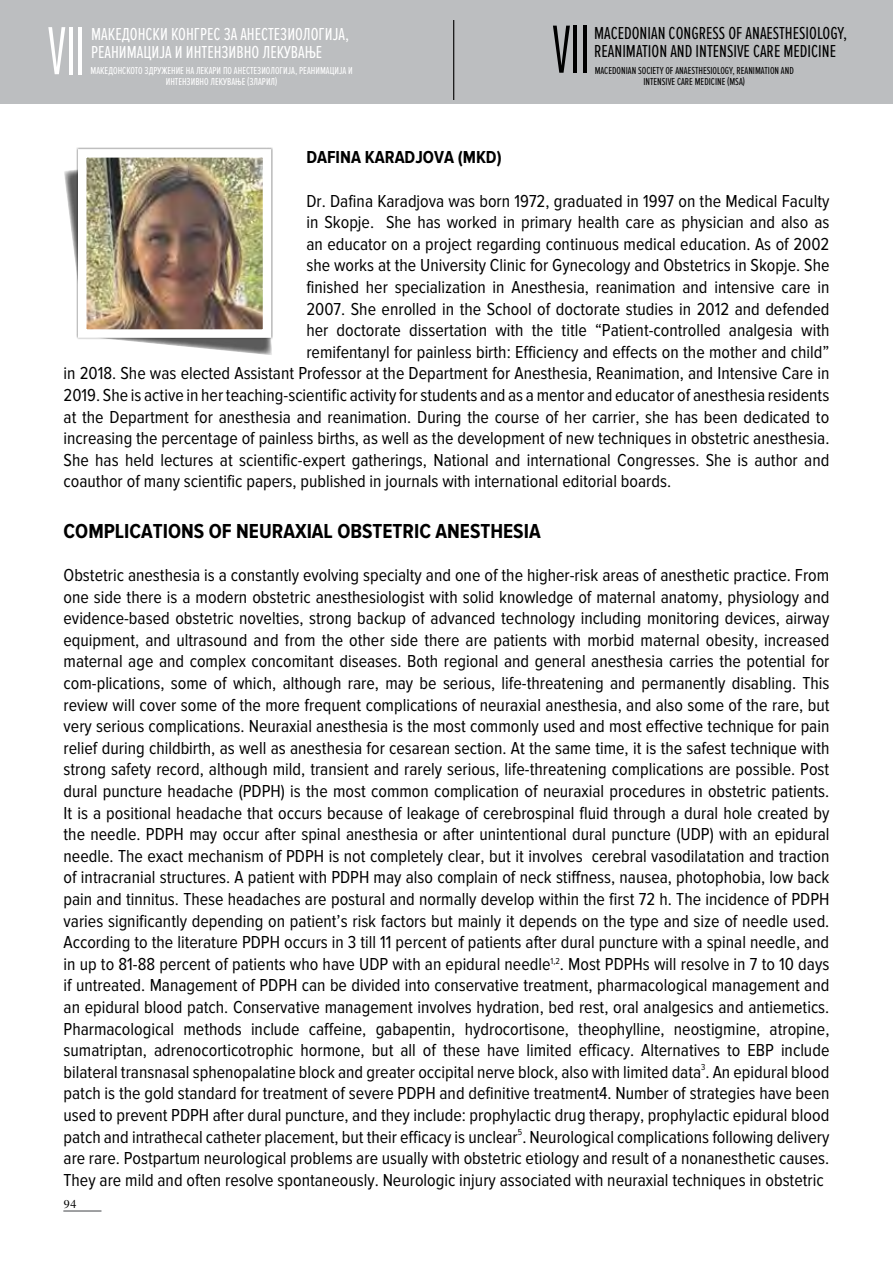
<style>
.page{position:relative;width:893px;height:1263px;background:#fff}
.page>*{position:absolute;margin:0;border:0;box-sizing:border-box;transform-origin:0 0}
.t1{font:700 21px "Proxima Nova Cond";color:#000}
.t2{font:18px/21.6px "Proxima Nova Cond";color:#000;text-align:justify}
.t3{font:18px/18px "Proxima Nova Ex Cn";color:#000}
.t4{font:18px/18px "Proxima Nova Ex Cn";color:#fff}
.t5{font:700 18px "Proxima Nova Cond";color:#000}
.t6{font:12px "Georgia";color:#000}
.t7{font:10.5px/10.5px "Proxima Nova Ex Cn";color:#fff;text-align:center}
.t8{font:10.5px/10.5px "Proxima Nova Ex Cn";color:#000;text-align:center}
</style>
<div class="page">
<hr style="left:63px;top:1210px;width:38px;height:2px;background:#808284">
<div style="left:0;top:0;width:893px;height:104px;background:#bcbec0"></div>
<svg style="left:48px;top:27px;width:17px;height:47px"></svg>
<hr style="left:69px;top:27px;width:3px;height:47px;background:#fff">
<hr style="left:78px;top:27px;width:4px;height:47px;background:#fff">
<svg style="left:553px;top:26px;width:17px;height:47px"></svg>
<hr style="left:573px;top:26px;width:4px;height:47px;background:#000">
<hr style="left:583px;top:26px;width:4px;height:47px;background:#000">
<hr style="left:453px;top:20px;width:1px;height:80px;background:#000">
<svg style="left:64px;top:170px;width:208px;height:185px"></svg>
<div style="left:76px;top:147px;width:197px;height:193px;background:#000;opacity:.5"></div>
<img style="left:88px;top:159px;width:173px;height:169px">
<div style="left:78px;top:149px;width:193px;height:189px;border:9px solid #fff"></div>
<p class="t4" style="left:91px;top:25px;width:259px">МАКЕДОНСКИ КОНГРЕС ЗА АНЕСТЕЗИОЛОГИЈА,<br>РЕАНИМАЦИЈА И ИНТЕНЗИВНО ЛЕКУВАЊЕ</p>
<p class="t7" style="left:91px;top:66px;width:264px">МАКЕДОНСКОТО ЗДРУЖЕНИЕ НА ЛЕКАРИ ПО АНЕСТЕЗИОЛОГИЈА, РЕАНИМАЦИЈА И<br>ИНТЕНЗИВНО ЛЕКУВАЊЕ (ЗЛАРИЛ)</p>
<p class="t3" style="left:594px;top:24px;width:255px">MACEDONIAN CONGRESS OF ANAESTHESIOLOGY,<br>REANIMATION AND INTENSIVE CARE MEDICINE</p>
<p class="t8" style="left:595px;top:66px;width:201px">MACEDONIAN SOCIETY OF ANAESTHESIOLOGY, REANIMATION AND<br>INTENSIVE CARE MEDICINE (MSA)</p>
<p class="t5" style="left:306px;top:148px;width:197px">DAFINA KARADJOVA (MKD)</p>
<p class="t2" style="left:306px;top:190px;width:524px">Dr. Dafina Karadjova was born 1972, graduated in 1997 on the Medical Faculty</p>
<p class="t2" style="left:306px;top:212px;width:525px">in Skopje. She has worked in primary health care as physician and also as</p>
<p class="t2" style="left:306px;top:234px;width:524px">an educator on a project regarding continuous medical education. As of 2002</p>
<p class="t2" style="left:306px;top:255px;width:525px">she works at the University Clinic for Gynecology and Obstetrics in Skopje. She</p>
<p class="t2" style="left:306px;top:277px;width:524px">finished her specialization in Anesthesia, reanimation and intensive care in</p>
<p class="t2" style="left:306px;top:298px;width:525px">2007. She enrolled in the School of doctorate studies in 2012 and defended</p>
<p class="t2" style="left:306px;top:320px;width:525px">her doctorate dissertation with the title “Patient-controlled analgesia with</p>
<p class="t2" style="left:306px;top:342px;width:524px">remifentanyl for painless birth: Efficiency and effects on the mother and child”</p>
<p class="t2" style="left:64px;top:363px;width:767px">in 2018. She was elected Assistant Professor at the Department for Anesthesia, Reanimation, and Intensive Care in</p>
<p class="t2" style="left:64px;top:385px;width:767px">2019. She is active in her teaching-scientific activity for students and as a mentor and educator of anesthesia residents</p>
<p class="t2" style="left:64px;top:406px;width:767px">at the Department for anesthesia and reanimation. During the course of her carrier, she has been dedicated to</p>
<p class="t2" style="left:64px;top:428px;width:767px">increasing the percentage of painless births, as well as the development of new techniques in obstetric anesthesia.</p>
<p class="t2" style="left:64px;top:450px;width:767px">She has held lectures at scientific-expert gatherings, National and international Congresses. She is author and</p>
<p class="t2" style="left:64px;top:471px;width:609px">coauthor of many scientific papers, published in journals with international editorial boards.</p>
<p class="t1" style="left:64px;top:520px;width:479px">COMPLICATIONS OF NEURAXIAL OBSTETRIC ANESTHESIA</p>
<p class="t2" style="left:64px;top:565px;width:767px">Obstetric anesthesia is a constantly evolving specialty and one of the higher-risk areas of anesthetic practice. From one side there is a modern obstetric anesthesiologist with solid knowledge of maternal anatomy, physiology and evidence-based obstetric novelties, strong backup of advanced technology including monitoring devices, airway equipment, and ultrasound and from the other side there are patients with morbid maternal obesity, increased maternal age and complex concomitant diseases. Both regional and general anesthesia carries the potential for com-plications, some of which, although rare, may be serious, life-threatening and permanently disabling. This review will cover some of the more frequent complications of neuraxial anesthesia, and also some of the rare, but very serious complications. Neuraxial anesthesia is the most commonly used and most effective technique for pain relief during childbirth, as well as anesthesia for cesarean section. At the same time, it is the safest technique with strong safety record, although mild, transient and rarely serious, life-threatening complications are possible. Post dural puncture headache (PDPH) is the most common complication of neuraxial procedures in obstetric patients.<br>It is a positional headache that occurs because of leakage of cerebrospinal fluid through a dural hole created by the needle. PDPH may occur after spinal anesthesia or after unintentional dural puncture (UDP) with an epidural needle. The exact mechanism of PDPH is not completely clear, but it involves cerebral vasodilatation and traction of intracranial structures. A patient with PDPH may also complain of neck stiffness, nausea, photophobia, low back pain and tinnitus. These headaches are postural and normally develop within the first 72 h. The incidence of PDPH varies significantly depending on patient’s risk factors but mainly it depends on the type and size of needle used.<br>According to the literature PDPH occurs in 3 till 11 percent of patients after dural puncture with a spinal needle, and in up to 81-88 percent of patients who have UDP with an epidural needle<sup>1,2</sup>. Most PDPHs will resolve in 7 to 10 days if untreated. Management of PDPH can be divided into conservative treatment, pharmacological management and an epidural blood patch. Conservative management involves hydration, bed rest, oral analgesics and antiemetics.<br>Pharmacological methods include caffeine, gabapentin, hydrocortisone, theophylline, neostigmine, atropine, sumatriptan, adrenocorticotrophic hormone, but all of these have limited efficacy. Alternatives to EBP include bilateral transnasal sphenopalatine block and greater occipital nerve block, also with limited data<sup>3</sup>. An epidural blood patch is the gold standard for treatment of severe PDPH and definitive treatment4. Number of strategies have been used to prevent PDPH after dural puncture, and they include: prophylactic drug therapy, prophylactic epidural blood patch and intrathecal catheter placement, but their efficacy is unclear<sup>5</sup>. Neurological complications following delivery are rare. Postpartum neurological problems are usually with obstetric etiology and result of a nonanesthetic causes.<br>They are mild and often resolve spontaneously. Neurologic injury associated with neuraxial techniques in obstetric</p>
<p class="t6" style="left:64px;top:1197px;width:14px">94</p>
</div>
